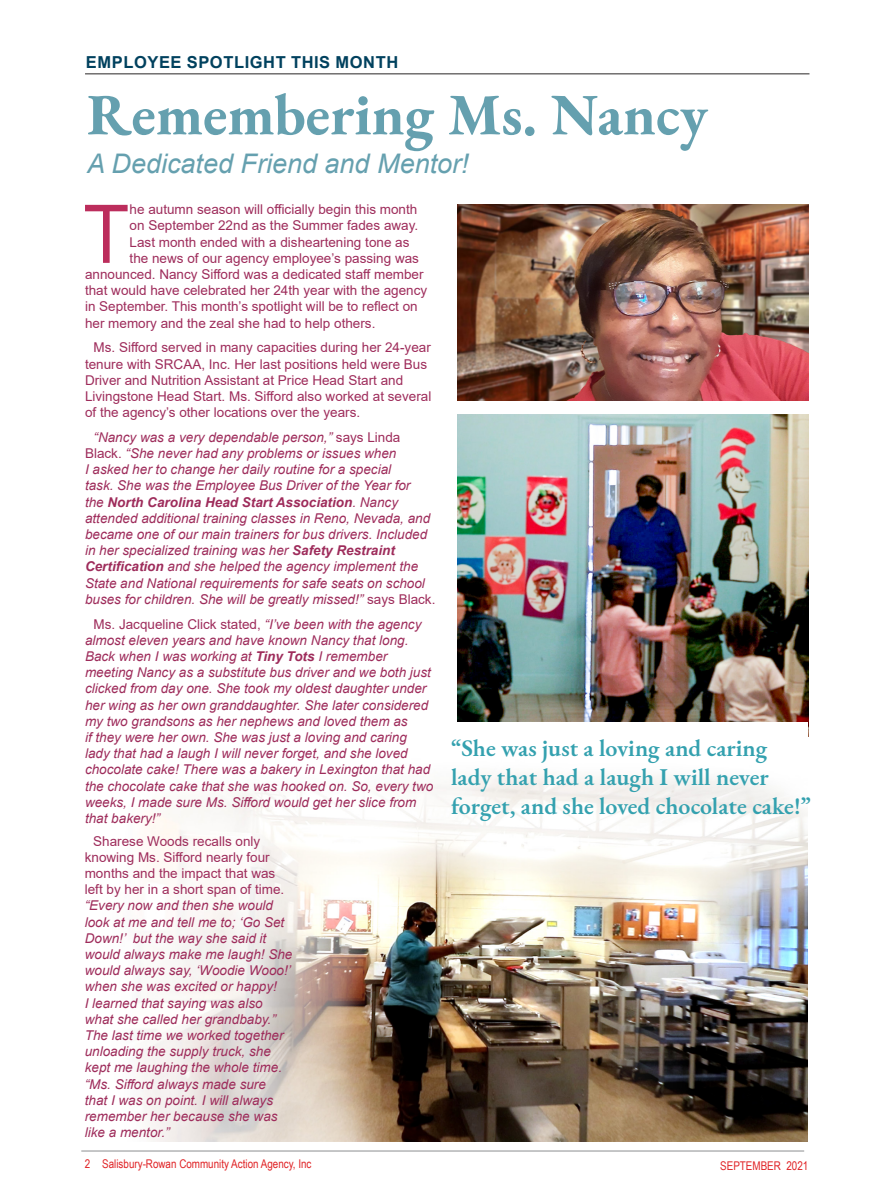
<style>
.page{position:relative;width:893px;height:1188px;background:#fff}
.page>*{position:absolute;margin:0;border:0;box-sizing:border-box;transform-origin:0 0}
.Drop_Cap{font:500 83.1px "Aaux Next";color:#bc2d5c}
.Stroked_Text{font:700 58.5px "EB Garamond";color:#65a0af}
.t1{font:italic 27px "Arial";color:#65a0af}
.Stroked_Text-2{font:600 24px/28.8px "EB Garamond";color:#34a1af}
.Folio_-_Section_Titl{font:700 16.5px "Arial";letter-spacing:.035em;color:#00415e}
.Copy{font:italic 13.5px/16.2px "Arial";color:#9e2c5b}
.Drop_Cap-2{font:13.5px "Arial";color:#9e2c5b}
.Copy-2{font:13.5px/16.2px "Arial";color:#9e2c5b}
.Folio_-_Page_Number{font:12px "Arial Narrow";color:#e02225}
.Folio_-_Section_Titl-2{font:12px "Arial Narrow";color:#e02225}
.s1{font-style:normal}
.s2{font-weight:700}
</style>
<div class="page">
<hr style="left:81px;top:1151px;width:723px;height:1px;background:#8c8f90">
<hr style="left:85px;top:73px;width:724px;height:2px;background:#706e6e">
<img style="left:457px;top:204px;width:352px;height:197px">
<img style="left:457px;top:414px;width:352px;height:323px">
<img style="left:138px;top:723px;width:670px;height:419px">
<p class="Folio_-_Section_Titl" style="left:86px;top:51px;width:314px">EMPLOYEE SPOTLIGHT THIS MONTH</p>
<p class="Stroked_Text" style="left:87px;top:74px;width:622px">Remembering Ms. Nancy</p>
<p class="t1" style="left:87px;top:146px;width:383px">A Dedicated Friend and Mentor!</p>
<p class="Drop_Cap" style="left:83px;top:177px;width:48px">T</p>
<p class="Drop_Cap-2" style="left:130px;top:200px;width:289px">he autumn season will officially begin this month</p>
<p class="Drop_Cap-2" style="left:130px;top:216px;width:290px">on September 22nd as the Summer fades away.</p>
<p class="Drop_Cap-2" style="left:130px;top:233px;width:281px">Last month ended with a disheartening tone as</p>
<p class="Drop_Cap-2" style="left:130px;top:249px;width:291px">the news of our agency employee’s passing was</p>
<p class="Drop_Cap-2" style="left:85px;top:265px;width:340px">announced. Nancy Sifford was a dedicated staff member</p>
<p class="Drop_Cap-2" style="left:85px;top:281px;width:344px">that would have celebrated her 24th year with the agency</p>
<p class="Drop_Cap-2" style="left:85px;top:297px;width:334px">in September. This month’s spotlight will be to reflect on</p>
<p class="Drop_Cap-2" style="left:85px;top:314px;width:292px">her memory and the zeal she had to help others.</p>
<p class="Copy-2" style="left:85px;top:339px;width:348px;text-indent:9px">Ms. Sifford served in many capacities during her 24-year tenure with SRCAA, Inc. Her last positions held were Bus Driver and Nutrition Assistant at Price Head Start and Livingstone Head Start. Ms. Sifford also worked at several of the agency’s other locations over the years.</p>
<p class="Copy" style="left:85px;top:429px;width:352px;text-indent:9px">“Nancy was a very dependable person,” <span class="s1">says Linda Black.</span> “She never had any problems or issues when<br>I asked her to change her daily routine for a special<br>task. She was the Employee Bus Driver of the Year for<br>the <span class="s2">North Carolina Head Start Association</span>. Nancy attended additional training classes in Reno, Nevada, and became one of our main trainers for bus drivers. Included in her specialized training was her <span class="s2">Safety Restraint Certification</span> and she helped the agency implement the State and National requirements for safe seats on school buses for children. She will be greatly missed!” <span class="s1">says Black.</span></p>
<p class="Copy" style="left:85px;top:616px;width:350px;text-indent:9px"><span class="s1">Ms. Jacqueline Click stated,</span> “I’ve been with the agency almost eleven years and have known Nancy that long.<br>Back when I was working at <span class="s2">Tiny Tots</span> I remember meeting Nancy as a substitute bus driver and we both just clicked from day one. She took my oldest daughter under her wing as her own granddaughter. She later considered my two grandsons as her nephews and loved them as<br>if they were her own. She was just a loving and caring lady that had a laugh I will never forget, and she loved chocolate cake! There was a bakery in Lexington that had the chocolate cake that she was hooked on. So, every two weeks, I made sure Ms. Sifford would get her slice from that bakery!”</p>
<p class="Copy" style="left:85px;top:833px;width:209px;text-indent:9px"><span class="s1">Sharese Woods recalls only knowing Ms. Sifford nearly four months and the impact that was left by her in a short span of time. </span>“Every now and then she would look at me and tell me to; ‘Go Set<br>Down!’ but the way she said it would always make me laugh! She would always say, ‘Woodie Wooo!’ when she was excited or happy!<br>I learned that saying was also what she called her grandbaby.”<br>The last time we worked together unloading the supply truck, she kept me laughing the whole time. “Ms. Sifford always made sure<br>that I was on point. I will always remember her because she was like a mentor.”</p>
<p class="Stroked_Text-2" style="left:451px;top:733px;width:361px">“She was just a loving and caring lady that had a laugh I will never forget, and she loved chocolate cake!”</p>
<p class="Folio_-_Page_Number" style="left:85px;top:1155px;width:228px">2 Salisbury-Rowan Community Action Agency, Inc</p>
<p class="Folio_-_Section_Titl-2" style="left:720px;top:1156px;width:90px">SEPTEMBER 2021</p>
</div>
